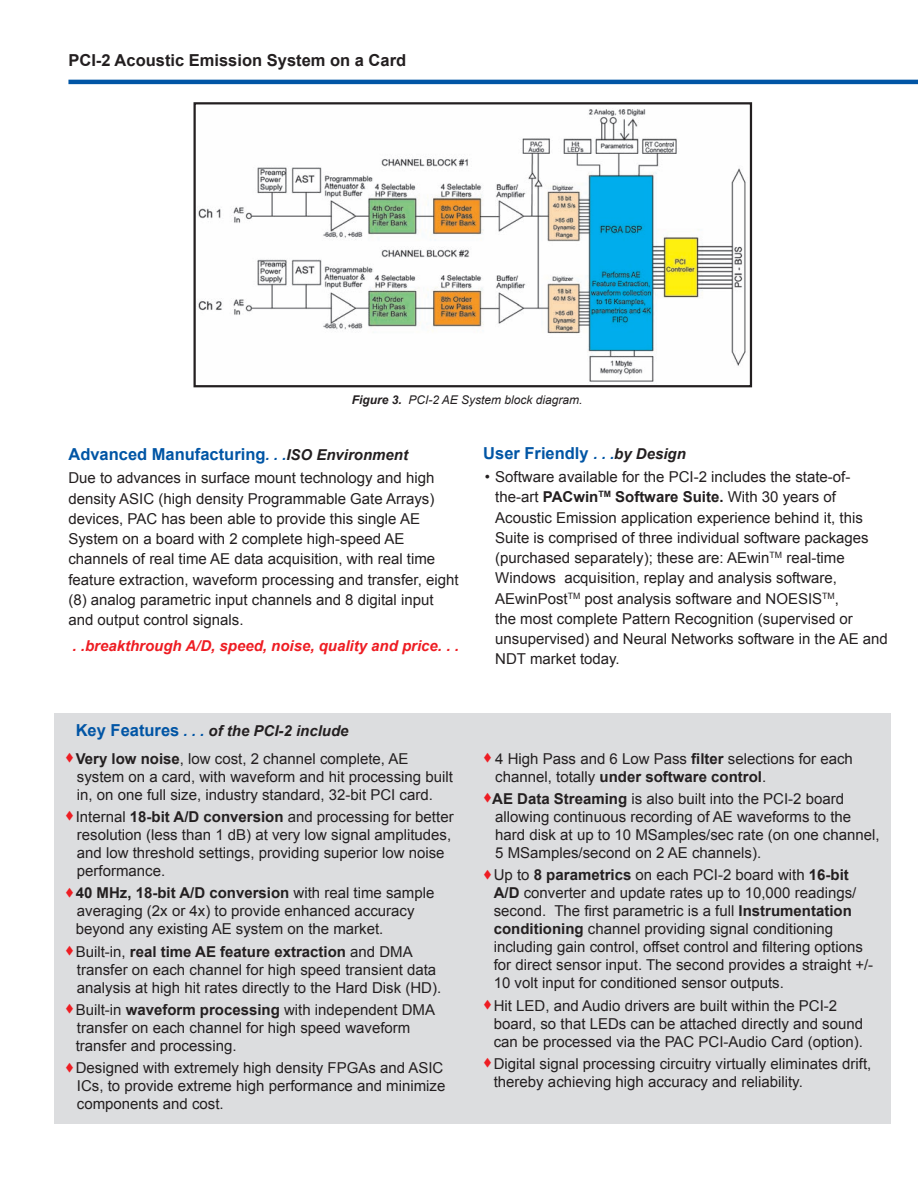
<style>
.page{position:relative;width:918px;height:1188px;background:#fff}
.page>*{position:absolute;margin:0;border:0;box-sizing:border-box;transform-origin:0 0}
.Subhead_1{font:700 16.5px "Arial";color:#0155a5}
.Body_text{font:700 16.5px "Arial";color:#231f20}
.bullet{font:15px/18px "Arial";color:#231f20}
.Body_text-2{font:15px/20.2px "Arial";color:#231f20}
.Body_text-3{font:italic 700 15px "Arial";color:#ee1d23}
.Subhead_1-2{font:italic 700 15px "Arial";color:#231f20}
.t1{font:italic 12px "Arial";color:#231f20}
.s1{font-weight:700}
.s2{font-style:italic;font-size:15px}
.s3{font-style:italic;font-size:15px;color:#231f20}
.s4{font-style:normal;font-size:16.5px;color:#0155a5}
.s5{color:#0155a5}
.s6{color:#ee1d23}
</style>
<div class="page">
<div style="left:54px;top:714px;width:837px;height:410px;background:#dcdddf"></div>
<img style="left:198px;top:109px;width:548px;height:273px">
<div style="left:194px;top:102px;width:558px;height:285px;border:2px solid #231f20"></div>
<hr style="left:68px;top:80px;width:850px;height:4px;background:#0155a5">
<p class="Body_text" style="left:68px;top:49px;width:339px">PCI-2 Acoustic Emission System on a Card</p>
<p class="t1" style="left:352px;top:392px;width:232px"><span class="s1">Figure 3.</span> PCI-2 AE System block diagram.</p>
<p class="Subhead_1" style="left:68px;top:443px;width:341px">Advanced Manufacturing<span class="s2">. . .</span><span class="s3">ISO Environment</span></p>
<p class="Body_text-2" style="left:68px;top:468px;width:392px">Due to advances in surface mount technology and high density ASIC (high density Programmable Gate Arrays) devices, PAC has been able to provide this single AE System on a board with 2 complete high-speed AE channels of real time AE data acquisition, with real time feature extraction, waveform processing and transfer, eight (8) analog parametric input channels and 8 digital input and output control signals.</p>
<p class="Body_text-3" style="left:73px;top:636px;width:388px">. .breakthrough A/D, speed, noise, quality and price. . .</p>
<p class="Subhead_1-2" style="left:76px;top:721px;width:274px"><span class="s4">Key Features</span> <span class="s5">. . .</span> of the PCI-2 include</p>
<p class="bullet" style="left:77px;top:749px;width:377px;text-indent:-12px"><span class="s6">▼</span><span class="s1">Very low noise</span>, low cost, 2 channel complete, AE system on a card, with waveform and hit processing built in, on one full size, industry standard, 32-bit PCI card.</p>
<p class="bullet" style="left:77px;top:808px;width:378px;text-indent:-12px"><span class="s6">▼</span>Internal <span class="s1">18-bit A/D conversion</span> and processing for better resolution (less than 1 dB) at very low signal amplitudes, and low threshold settings, providing superior low noise performance.</p>
<p class="bullet" style="left:76px;top:884px;width:360px;text-indent:-10px"><span class="s6">▼</span><span class="s1">40 MHz, 18-bit A/D conversion</span> with real time sample averaging (2x or 4x) to provide enhanced accuracy beyond any existing AE system on the market.</p>
<p class="bullet" style="left:77px;top:942px;width:366px;text-indent:-12px"><span class="s6">▼</span>Built-in, <span class="s1">real time AE feature extraction</span> and DMA transfer on each channel for high speed transient data analysis at high hit rates directly to the Hard Disk (HD).</p>
<p class="bullet" style="left:76px;top:1001px;width:361px;text-indent:-10px"><span class="s6">▼</span>Built-in <span class="s1">waveform processing</span> with independent DMA transfer on each channel for high speed waveform transfer and processing.</p>
<p class="bullet" style="left:77px;top:1059px;width:370px;text-indent:-12px"><span class="s6">▼</span>Designed with extremely high density FPGAs and ASIC<br>ICs, to provide extreme high performance and minimize components and cost.</p>
<p class="Subhead_1" style="left:483px;top:442px;width:204px">User Friendly <span class="s2">. . .</span><span class="s3">by Design</span></p>
<p class="bullet" style="left:495px;top:467px;width:394px;line-height:20.2px;text-indent:-10px">• Software available for the PCI-2 includes the state-of&shy;the-art <span class="s1">PACwin</span><sup>TM</sup> <span class="s1">Software Suite.</span> With 30 years of Acoustic Emission application experience behind it, this Suite is comprised of three individual software packages (purchased separately); these are: AEwin<sup>TM</sup> real-time Windows acquisition, replay and analysis software, AEwinPost<sup>TM</sup> post analysis software and NOESIS<sup>TM</sup>,<br>the most complete Pattern Recognition (supervised or unsupervised) and Neural Networks software in the AE and NDT market today.</p>
<p class="bullet" style="left:495px;top:749px;width:359px;text-indent:-12px"><span class="s6">▼</span> 4 High Pass and 6 Low Pass <span class="s1">filter</span> selections for each channel, totally <span class="s1">under software control</span>.</p>
<p class="bullet" style="left:495px;top:790px;width:386px;text-indent:-12px"><span class="s6">▼</span><span class="s1">AE Data Streaming</span> is also built into the PCI-2 board allowing continuous recording of AE waveforms to the hard disk at up to 10 MSamples/sec rate (on one channel, 5 MSamples/second on 2 AE channels).</p>
<p class="bullet" style="left:494px;top:866px;width:381px;text-indent:-11px"><span class="s6">▼</span>Up to <span class="s1">8 parametrics</span> on each PCI-2 board with <span class="s1">16-bit A/D</span> converter and update rates up to 10,000 readings/ second. The first parametric is a full <span class="s1">Instrumentation conditioning</span> channel providing signal conditioning including gain control, offset control and filtering options for direct sensor input. The second provides a straight +/- 10 volt input for conditioned sensor outputs.</p>
<p class="bullet" style="left:494px;top:996px;width:371px;text-indent:-10px"><span class="s6">▼</span>Hit LED, and Audio drivers are built within the PCI-2 board, so that LEDs can be attached directly and sound can be processed via the PAC PCI-Audio Card (option).</p>
<p class="bullet" style="left:494px;top:1055px;width:379px;text-indent:-10px"><span class="s6">▼</span>Digital signal processing circuitry virtually eliminates drift, thereby achieving high accuracy and reliability.</p>
</div>
